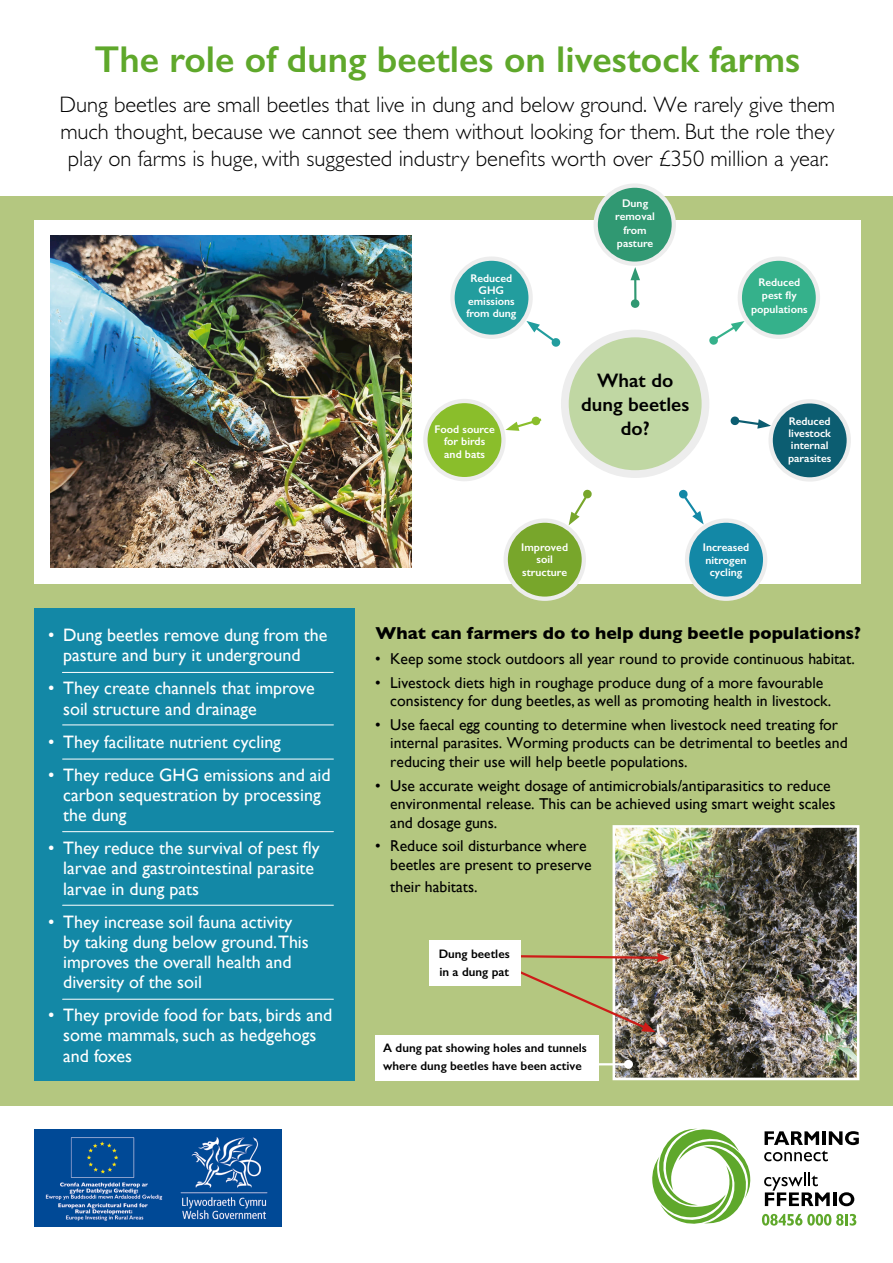
<style>
.page{position:relative;width:893px;height:1263px;background:#fff}
.page>*{position:absolute;margin:0;border:0;box-sizing:border-box;transform-origin:0 0}
.t1{font:600 37.5px "Gill Sans";color:#5fa82b}
.t2{font:300 22.5px/27px "Gill Sans";color:#000;text-align:center}
.t3{font:600 19.65px/24.3px "Gill Sans";color:#000;text-align:center}
.t4{font:18px/20.2px "Gill Sans";color:#fff}
.t5{font:700 17.55px "Gill Sans";color:#000}
.t6{font:15.75px/18.9px "Gill Sans";color:#000}
.t7{font:600 12.3px/17.5px "Gill Sans";color:#000}
.t8{font:600 11.1px/12.3px "Gill Sans";color:#fff;text-align:center}
</style>
<div class="page">
<div style="left:0;top:196px;width:893px;height:909px;background:#b4c780"></div>
<div style="left:34px;top:220px;width:826px;height:363px;background:#fff"></div>
<div style="left:740px;top:259px;width:78px;height:78px;background:#35b18b;border-radius:50%"></div>
<div style="left:738px;top:256px;width:82px;height:83px;border:4px solid #ededed;border-radius:50%"></div>
<div style="left:771px;top:401px;width:78px;height:78px;background:#0c5d71;border-radius:50%"></div>
<div style="left:768px;top:399px;width:83px;height:83px;border:4px solid #ededed;border-radius:50%"></div>
<div style="left:687px;top:521px;width:78px;height:78px;background:#1388a6;border-radius:50%"></div>
<div style="left:685px;top:518px;width:82px;height:83px;border:4px solid #ededed;border-radius:50%"></div>
<div style="left:506px;top:521px;width:78px;height:78px;background:#78a62b;border-radius:50%"></div>
<div style="left:504px;top:518px;width:82px;height:83px;border:4px solid #ededed;border-radius:50%"></div>
<div style="left:425px;top:401px;width:78px;height:78px;background:#8abe2b;border-radius:50%"></div>
<div style="left:423px;top:399px;width:83px;height:82px;border:4px solid #ededed;border-radius:50%"></div>
<div style="left:452px;top:259px;width:79px;height:78px;background:#229d9e;border-radius:50%"></div>
<div style="left:450px;top:256px;width:83px;height:83px;border:4px solid #ededed;border-radius:50%"></div>
<div style="left:596px;top:186px;width:78px;height:78px;background:#309872;border-radius:50%"></div>
<div style="left:593px;top:183px;width:83px;height:83px;border:4px solid #ededed;border-radius:50%"></div>
<div style="left:565px;top:333px;width:140px;height:141px;background:#c0d7a3;border-radius:50%"></div>
<div style="left:561px;top:330px;width:148px;height:148px;border:8px solid #ededed;border-radius:50%"></div>
<svg style="left:709px;top:321px;width:35px;height:24px"></svg>
<svg style="left:730px;top:416px;width:41px;height:13px"></svg>
<svg style="left:679px;top:489px;width:25px;height:35px"></svg>
<svg style="left:569px;top:489px;width:23px;height:36px"></svg>
<svg style="left:505px;top:416px;width:37px;height:15px"></svg>
<svg style="left:526px;top:321px;width:34px;height:25px"></svg>
<div style="left:551px;top:338px;width:9px;height:9px;background:#229d9e;border-radius:4px"></div>
<hr style="left:634px;top:276px;width:2px;height:28px;background:#309872">
<svg style="left:630px;top:267px;width:10px;height:13px"></svg>
<svg style="left:630px;top:299px;width:10px;height:9px"></svg>
<img style="left:51px;top:236px;width:360px;height:331px">
<img style="left:35px;top:1129px;width:246px;height:98px">
<svg style="left:652px;top:1129px;width:99px;height:95px"></svg>
<svg style="left:764px;top:1172px;width:66px;height:34px"></svg>
<hr style="left:833px;top:1192px;width:3px;height:14px;background:#000">
<svg style="left:839px;top:1192px;width:15px;height:14px"></svg>
<svg style="left:764px;top:1131px;width:95px;height:30px"></svg>
<svg style="left:762px;top:1214px;width:94px;height:11px"></svg>
<div style="left:34px;top:609px;width:321px;height:472px;background:#1388a6"></div>
<hr style="left:62px;top:672px;width:271px;height:1px;background:#fff">
<hr style="left:63px;top:725px;width:270px;height:1px;background:#fff">
<hr style="left:63px;top:759px;width:270px;height:1px;background:#fff">
<hr style="left:63px;top:831px;width:270px;height:1px;background:#fff">
<hr style="left:63px;top:905px;width:270px;height:1px;background:#fff">
<hr style="left:63px;top:999px;width:270px;height:1px;background:#fff">
<img style="left:617px;top:829px;width:238px;height:247px">
<div style="left:613px;top:825px;width:246px;height:255px;border:3px solid #fff"></div>
<div style="left:375px;top:1034px;width:223px;height:46px;background:#fff"></div>
<hr style="left:593px;top:1063px;width:35px;height:2px;background:#fff">
<div style="left:624px;top:1060px;width:9px;height:9px;background:#fff;border-radius:50%"></div>
<svg style="left:520px;top:968px;width:136px;height:64px"></svg>
<svg style="left:520px;top:953px;width:150px;height:9px"></svg>
<div style="left:429px;top:940px;width:91px;height:46px;background:#fff"></div>
<p class="t1" style="left:94px;top:37px;width:707px">The role of dung beetles on livestock farms</p>
<p class="t2" style="left:60px;top:91px;width:777px">Dung beetles are small beetles that live in dung and below ground. We rarely give them much thought, because we cannot see them without looking for them. But the role they play on farms is huge, with suggested industry benefits worth over £350 million a year.</p>
<p class="t4" style="left:63px;top:625px;width:266px;text-indent:-15px">• Dung beetles remove dung from the pasture and bury it underground</p>
<p class="t4" style="left:63px;top:678px;width:253px;text-indent:-15px">• They create channels that improve soil structure and drainage</p>
<p class="t4" style="left:48px;top:731px;width:234px">• They facilitate nutrient cycling</p>
<p class="t4" style="left:63px;top:764px;width:269px;text-indent:-15px">• They reduce GHG emissions and aid carbon sequestration by processing the dung</p>
<p class="t4" style="left:63px;top:838px;width:258px;text-indent:-15px">• They reduce the survival of pest fly larvae and gastrointestinal parasite larvae in dung pats</p>
<p class="t4" style="left:63px;top:911px;width:247px;text-indent:-15px">• They increase soil fauna activity by taking dung below ground.This improves the overall health and diversity of the soil</p>
<p class="t4" style="left:63px;top:1005px;width:271px;text-indent:-15px">• They provide food for bats, birds and some mammals, such as hedgehogs and foxes</p>
<p class="t8" style="left:466px;top:272px;width:52px">Reduced<br>GHG emissions from dung</p>
<p class="t8" style="left:434px;top:423px;width:62px">Food source for birds and bats</p>
<p class="t8" style="left:615px;top:196px;width:41px;line-height:13.5px">Dung removal from pasture</p>
<p class="t3" style="left:581px;top:368px;width:110px">What do dung beetles do?</p>
<p class="t8" style="left:751px;top:275px;width:58px;line-height:13.5px">Reduced pest fly populations</p>
<p class="t8" style="left:788px;top:415px;width:45px;text-align:left">Reduced livestock internal parasites</p>
<p class="t8" style="left:521px;top:541px;width:48px">Improved soil structure</p>
<p class="t8" style="left:703px;top:541px;width:48px">Increased nitrogen cycling</p>
<p class="t5" style="left:376px;top:619px;width:487px">What can farmers do to help dung beetle populations?</p>
<p class="t6" style="left:375px;top:649px;width:481px">• Keep some stock outdoors all year round to provide continuous habitat.</p>
<p class="t6" style="left:390px;top:673px;width:442px;text-indent:-15px">• Livestock diets high in roughage produce dung of a more favourable consistency for dung beetles, as well as promoting health in livestock.</p>
<p class="t6" style="left:390px;top:715px;width:459px;text-indent:-15px">• Use faecal egg counting to determine when livestock need treating for internal parasites. Worming products can be detrimental to beetles and reducing their use will help beetle populations.</p>
<p class="t6" style="left:390px;top:775px;width:447px;text-indent:-15px">• Use accurate weight dosage of antimicrobials/antiparasitics to reduce environmental release. This can be achieved using smart weight scales and dosage guns.</p>
<p class="t6" style="left:390px;top:836px;width:203px;text-indent:-15px">• Reduce soil disturbance where beetles are present to preserve</p>
<p class="t6" style="left:390px;top:877px;width:89px">their habitats.</p>
<p class="t7" style="left:439px;top:945px;width:72px">Dung beetles in a dung pat</p>
<p class="t7" style="left:383px;top:1039px;width:205px">A dung pat showing holes and tunnels where dung beetles have been active</p>
</div>
